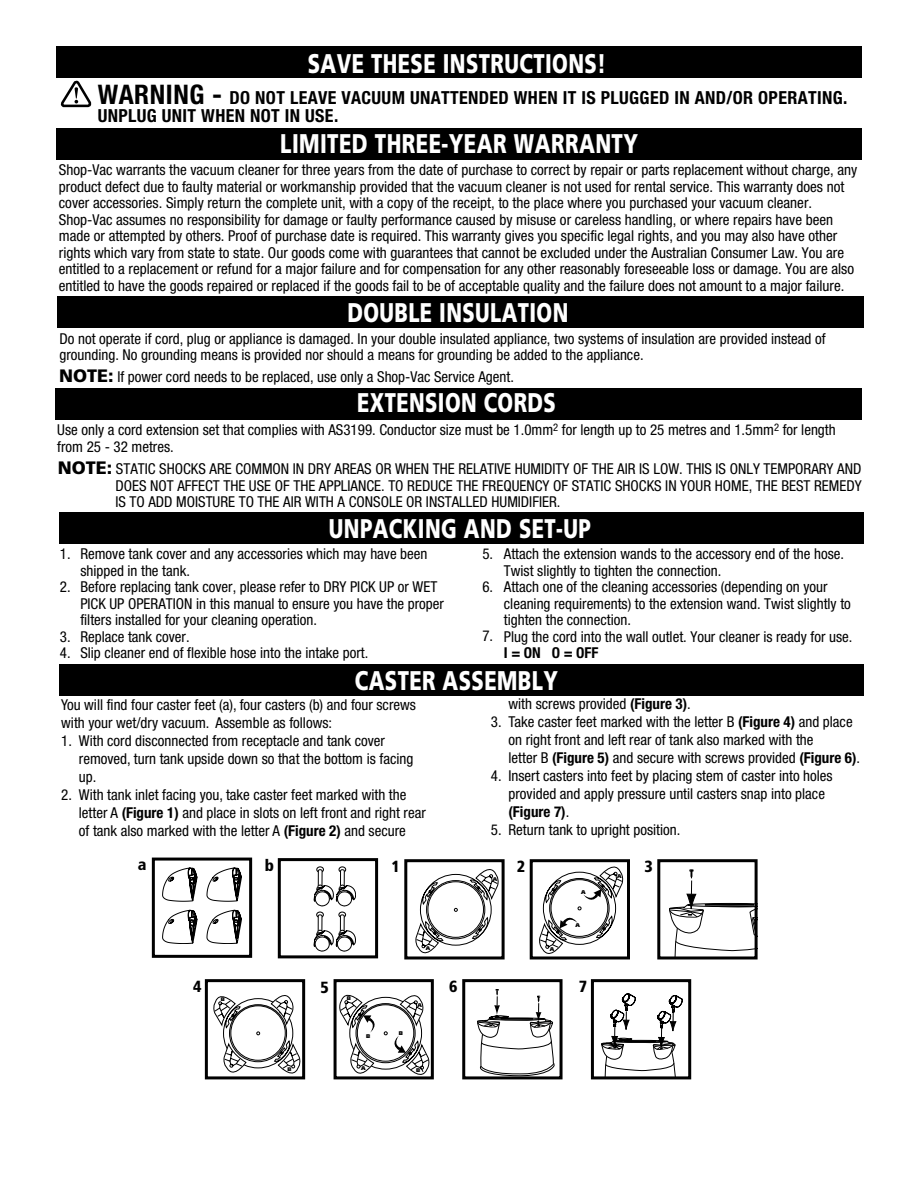
<style>
.page{position:relative;width:918px;height:1188px;background:#fff}
.page>*{position:absolute;margin:0;border:0;box-sizing:border-box;transform-origin:0 0}
.t1{font:900 27px "Frutiger";letter-spacing:.02em;color:#fff;scale:.75 1}
.t2{font:900 27px "Frutiger";letter-spacing:.02em;color:#fff;scale:.76 1}
.t3{font:700 condensed 18px/18px "Helvetica Neue";letter-spacing:.02em;color:#000}
.t4{font:900 condensed 16.2px "Frutiger";color:#000}
.t5{font:condensed 15px/16.5px "Helvetica Neue";color:#000}
.t6{font:700 condensed 15px "Helvetica Neue";color:#000}
.t7{font:900 5.4px "Frutiger";color:#000}
.t8{font:900 5.25px "Frutiger";color:#000}
.s1{font-size:27px}
.s2{font-family:"Frutiger";font-weight:900;font-stretch:normal;font-size:18px}
.s3{font-weight:700}
</style>
<div class="page">
<svg style="left:601px;top:993px;width:82px;height:82px"></svg>
<svg style="left:60px;top:80px;width:32px;height:28px"></svg>
<div style="left:56px;top:47px;width:806px;height:31px;background:#000"></div>
<div style="left:57px;top:297px;width:807px;height:31px;background:#000"></div>
<div style="left:55px;top:388px;width:807px;height:31px;background:#000"></div>
<div style="left:59px;top:513px;width:805px;height:31px;background:#000"></div>
<div style="left:57px;top:128px;width:805px;height:32px;background:#000"></div>
<svg style="left:339px;top:995px;width:90px;height:80px"></svg>
<svg style="left:214px;top:995px;width:86px;height:78px"></svg>
<svg style="left:669px;top:870px;width:85px;height:85px"></svg>
<div style="left:60px;top:665px;width:804px;height:31px;background:#000"></div>
<div style="left:152px;top:858px;width:100px;height:100px;border:3px solid #000"></div>
<div style="left:278px;top:858px;width:100px;height:100px;border:3px solid #000"></div>
<div style="left:404px;top:859px;width:101px;height:100px;border:3px solid #000"></div>
<div style="left:530px;top:859px;width:100px;height:100px;border:3px solid #000"></div>
<div style="left:657px;top:859px;width:101px;height:100px;border:3px solid #000"></div>
<div style="left:205px;top:979px;width:100px;height:100px;border:3px solid #000"></div>
<div style="left:334px;top:979px;width:100px;height:100px;border:3px solid #000"></div>
<div style="left:462px;top:979px;width:101px;height:100px;border:3px solid #000"></div>
<div style="left:591px;top:979px;width:100px;height:100px;border:3px solid #000"></div>
<div style="left:338px;top:866px;width:8px;height:7px;border:1px solid #000;border-radius:50%"></div>
<div style="left:316px;top:866px;width:8px;height:7px;border:1px solid #000;border-radius:50%"></div>
<svg style="left:314px;top:867px;width:42px;height:85px"></svg>
<svg style="left:416px;top:869px;width:83px;height:84px"></svg>
<svg style="left:539px;top:867px;width:84px;height:87px"></svg>
<svg style="left:477px;top:989px;width:77px;height:91px"></svg>
<svg style="left:162px;top:868px;width:80px;height:76px"></svg>
<h1 class="t1" style="left:308px;top:47px;width:400px">SAVE THESE INSTRUCTIONS!</h1>
<p class="t3" style="left:98px;top:88px;width:751px"><span class="s1">WARNING -</span> DO NOT LEAVE VACUUM UNATTENDED WHEN IT IS PLUGGED IN AND/OR OPERATING.<br>UNPLUG UNIT WHEN NOT IN USE.</p>
<h1 class="t2" style="left:280px;top:127px;width:472px">LIMITED THREE-YEAR WARRANTY</h1>
<p class="t5" style="left:59px;top:162px;width:800px">Shop-Vac warrants the vacuum cleaner for three years from the date of purchase to correct by repair or parts replacement without charge, any product defect due to faulty material or workmanship provided that the vacuum cleaner is not used for rental service. This warranty does not cover accessories. Simply return the complete unit, with a copy of the receipt, to the place where you purchased your vacuum cleaner.<br>Shop-Vac assumes no responsibility for damage or faulty performance caused by misuse or careless handling, or where repairs have been made or attempted by others. Proof of purchase date is required. This warranty gives you specific legal rights, and you may also have other rights which vary from state to state. Our goods come with guarantees that cannot be excluded under the Australian Consumer Law. You are entitled to a replacement or refund for a major failure and for compensation for any other reasonably foreseeable loss or damage. You are also entitled to have the goods repaired or replaced if the goods fail to be of acceptable quality and the failure does not amount to a major failure.</p>
<h1 class="t1" style="left:347px;top:296px;width:296px">DOUBLE INSULATION</h1>
<p class="t5" style="left:60px;top:330px;width:768px">Do not operate if cord, plug or appliance is damaged. In your double insulated appliance, two systems of insulation are provided instead of grounding. No grounding means is provided nor should a means for grounding be added to the appliance.</p>
<p class="t5" style="left:59px;top:368px;width:456px"><span class="s2">NOTE:</span> If power cord needs to be replaced, use only a Shop-Vac Service Agent.</p>
<h1 class="t1" style="left:357px;top:386px;width:267px">EXTENSION CORDS</h1>
<p class="t5" style="left:57px;top:421px;width:780px">Use only a cord extension set that complies with AS3199. Conductor size must be 1.0mm<sup>2</sup> for length up to 25 metres and 1.5mm<sup>2</sup> for length from 25 - 32 metres.</p>
<p class="t5" style="left:115px;top:460px;width:748px;text-align:justify;text-indent:-58px"><span class="s2">NOTE:</span> STATIC SHOCKS ARE COMMON IN DRY AREAS OR WHEN THE RELATIVE HUMIDITY OF THE AIR IS LOW. THIS IS ONLY TEMPORARY AND DOES NOT AFFECT THE USE OF THE APPLIANCE. TO REDUCE THE FREQUENCY OF STATIC SHOCKS IN YOUR HOME, THE BEST REMEDY IS TO ADD MOISTURE TO THE AIR WITH A CONSOLE OR INSTALLED HUMIDIFIER.</p>
<p class="t5" style="left:60px;top:545px;width:12px">1.</p>
<p class="t5" style="left:60px;top:578px;width:12px">2.</p>
<p class="t5" style="left:60px;top:628px;width:12px">3.<br>4.</p>
<h1 class="t1" style="left:329px;top:512px;width:351px">UNPACKING AND SET-UP</h1>
<p class="t5" style="left:80px;top:545px;width:365px">Remove tank cover and any accessories which may have been shipped in the tank.<br>Before replacing tank cover, please refer to DRY PICK UP or WET PICK UP OPERATION in this manual to ensure you have the proper filters installed for your cleaning operation.<br>Replace tank cover.<br>Slip cleaner end of flexible hose into the intake port.</p>
<p class="t5" style="left:504px;top:545px;width:350px">Attach the extension wands to the accessory end of the hose.<br>Twist slightly to tighten the connection.<br>Attach one of the cleaning accessories (depending on your cleaning requirements) to the extension wand. Twist slightly to tighten the connection.<br>Plug the cord into the wall outlet. Your cleaner is ready for use.</p>
<p class="t6" style="left:504px;top:644px;width:96px">I = ON O = OFF</p>
<p class="t5" style="left:482px;top:545px;width:12px">5.</p>
<p class="t5" style="left:482px;top:578px;width:12px">6.</p>
<p class="t5" style="left:482px;top:628px;width:12px">7.</p>
<h1 class="t1" style="left:355px;top:664px;width:272px">CASTER ASSEMBLY</h1>
<p class="t5" style="left:61px;top:695px;width:356px;line-height:18px">You will find four caster feet (a), four casters (b) and four screws with your wet/dry vacuum. Assemble as follows:</p>
<p class="t5" style="left:79px;top:731px;width:336px;line-height:18px;text-indent:-18px">1. With cord disconnected from receptacle and tank cover removed, turn tank upside down so that the bottom is facing up.</p>
<p class="t5" style="left:79px;top:785px;width:348px;line-height:18px;text-indent:-18px">2. With tank inlet facing you, take caster feet marked with the letter A <span class="s3">(Figure 1)</span> and place in slots on left front and right rear of tank also marked with the letter A <span class="s3">(Figure 2)</span> and secure</p>
<p class="t5" style="left:509px;top:696px;width:184px">with screws provided <span class="s3">(Figure 3)</span>.</p>
<p class="t5" style="left:509px;top:713px;width:353px;line-height:18px;text-indent:-18px">3. Take caster feet marked with the letter B <span class="s3">(Figure 4)</span> and place on right front and left rear of tank also marked with the<br>letter B <span class="s3">(Figure 5)</span> and secure with screws provided <span class="s3">(Figure 6)</span>.</p>
<p class="t5" style="left:509px;top:767px;width:326px;line-height:18px;text-indent:-18px">4. Insert casters into feet by placing stem of caster into holes provided and apply pressure until casters snap into place <span class="s3">(Figure 7)</span>.</p>
<p class="t5" style="left:491px;top:822px;width:191px">5. Return tank to upright position.</p>
<p class="t4" style="left:138px;top:855px;width:10px">a</p>
<p class="t4" style="left:265px;top:856px;width:11px">b</p>
<p class="t4" style="left:391px;top:857px;width:10px">1</p>
<p class="t4" style="left:517px;top:857px;width:10px">2</p>
<p class="t4" style="left:644px;top:857px;width:10px">3</p>
<p class="t7" style="left:426px;top:945px;width:6px">A</p>
<p class="t7" style="left:493px;top:875px;width:6px">A</p>
<p class="t7" style="left:550px;top:945px;width:6px">A</p>
<p class="t7" style="left:581px;top:889px;width:6px">A</p>
<p class="t7" style="left:575px;top:922px;width:6px">A</p>
<p class="t4" style="left:193px;top:977px;width:10px">4</p>
<p class="t4" style="left:320px;top:978px;width:10px">5</p>
<p class="t4" style="left:449px;top:977px;width:10px">6</p>
<p class="t4" style="left:579px;top:977px;width:10px">7</p>
<p class="t8" style="left:221px;top:996px;width:6px">B</p>
<p class="t7" style="left:347px;top:995px;width:6px">B</p>
<p class="t7" style="left:366px;top:1032px;width:6px">B</p>
<p class="t8" style="left:288px;top:1066px;width:6px">B</p>
<p class="t7" style="left:361px;top:1065px;width:6px">A</p>
<p class="t7" style="left:399px;top:1030px;width:6px">B</p>
<p class="t7" style="left:418px;top:1002px;width:6px">A</p>
<p class="t7" style="left:416px;top:1067px;width:6px">B</p>
<p class="t7" style="left:617px;top:873px;width:6px">A</p>
</div>
